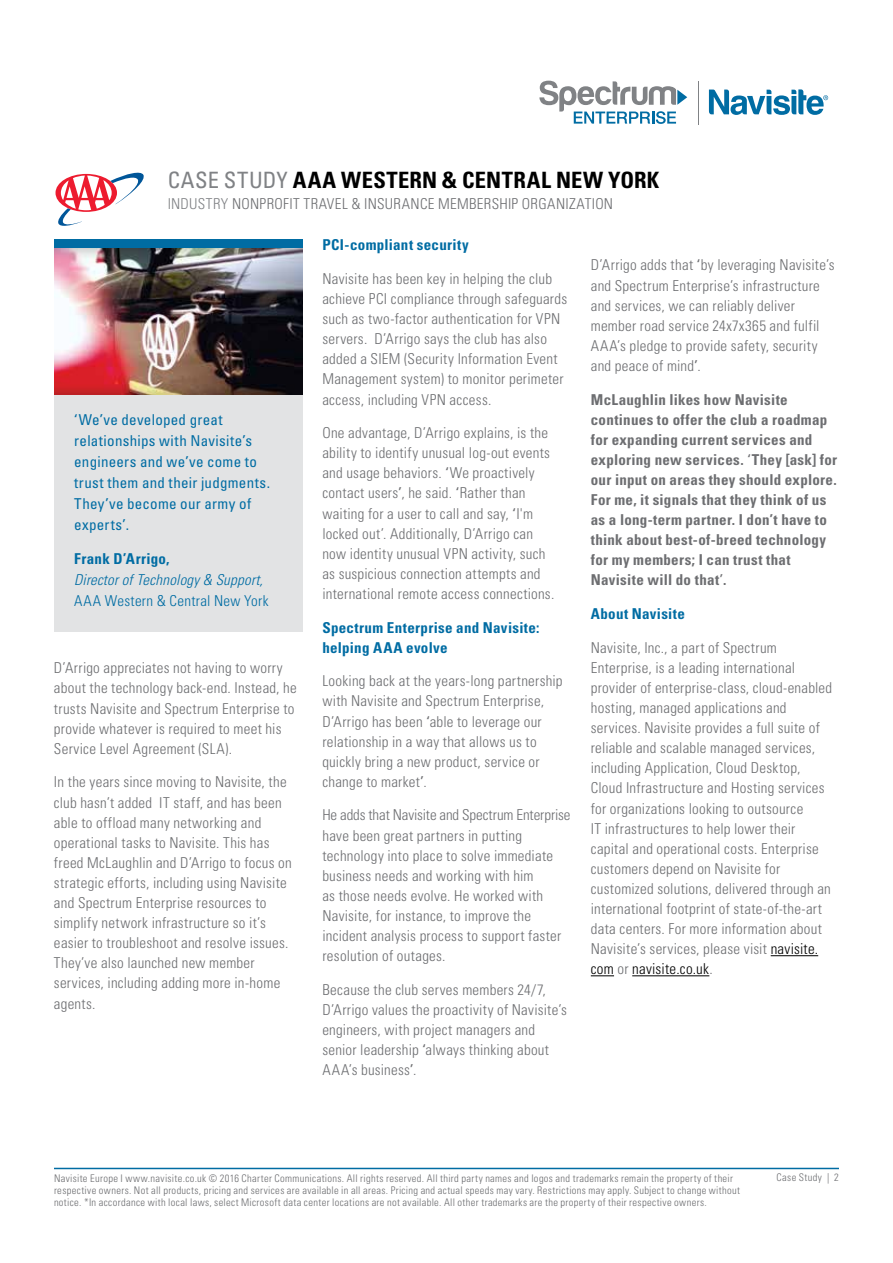
<style>
.page{position:relative;width:893px;height:1263px;background:#fff}
.page>*{position:absolute;margin:0;border:0;box-sizing:border-box;transform-origin:0 0}
.t1{font:700 condensed 22.5px "Univers LT Std";letter-spacing:.02em;color:#000}
.t2{font:300 condensed 15px/20.1px "Univers LT Std";letter-spacing:.015em;color:#6d6e71}
.t3{font:700 condensed 15px/20.1px "Univers LT Std";letter-spacing:.02em;color:#6d6e71}
.t4{font:condensed 15px/21px "Univers LT Std";letter-spacing:.02em;color:#006ca3}
.t5{font:700 condensed 15px/20.1px "Univers LT Std";letter-spacing:.02em;color:#006ca3}
.t6{font:italic 300 condensed 15px "Univers LT Std";letter-spacing:.01em;color:#006ca3}
.t7{font:300 condensed 15px "Univers LT Std";letter-spacing:.02em;color:#006ca3}
.t8{font:300 condensed 10.5px/12px "Univers LT Std";letter-spacing:.03em;color:#6d6e71}
.s1{font-weight:400;color:#808285}
.s2{color:#808285}
.s3{font-weight:400}
.s4{color:#000}
</style>
<div class="page">
<svg style="left:56px;top:172px;width:88px;height:54px"></svg>
<hr style="left:54px;top:1168px;width:785px;height:1px;background:#006ca3">
<svg style="left:709px;top:89px;width:119px;height:26px"></svg>
<hr style="left:698px;top:81px;width:1px;height:44px;background:#808285">
<svg style="left:539px;top:81px;width:148px;height:43px"></svg>
<div style="left:54px;top:239px;width:248px;height:392px;background:#e2e3e4"></div>
<img style="left:54px;top:247px;width:248px;height:147px">
<div style="left:54px;top:239px;width:248px;height:8px;background:#006ca3"></div>
<hr style="left:771px;top:955px;width:47px;height:1px;background:#000">
<svg style="left:591px;top:975px;width:23px;height:1px"></svg>
<hr style="left:632px;top:975px;width:77px;height:1px;background:#000">
<h1 class="t1" style="left:168px;top:166px;width:493px"><span class="s1">CASE STUDY</span> AAA WESTERN &amp; CENTRAL NEW YORK</h1>
<p class="t2" style="left:168px;top:194px;width:447px"><span class="s2">INDUSTRY</span> NONPROFIT TRAVEL &amp; INSURANCE MEMBERSHIP ORGANIZATION</p>
<p class="t4" style="left:74px;top:409px;width:197px">‘We’ve developed great relationships with Navisite’s engineers and we’ve come to trust them and their judgments.<br>They’ve become our army of experts’.</p>
<p class="t5" style="left:74px;top:549px;width:97px">Frank D’Arrigo,</p>
<p class="t6" style="left:74px;top:571px;width:190px">Director of Technology &amp; Support,</p>
<p class="t7" style="left:74px;top:592px;width:196px">AAA Western &amp; Central New York</p>
<p class="t2" style="left:54px;top:658px;width:244px">D’Arrigo appreciates not having to worry about the technology back-end. Instead, he trusts Navisite and Spectrum Enterprise to provide whatever is required to meet his Service Level Agreement (SLA).</p>
<p class="t2" style="left:54px;top:772px;width:239px">In the years since moving to Navisite, the club hasn’t added IT staff, and has been able to offload many networking and operational tasks to Navisite. This has freed McLaughlin and D’Arrigo to focus on strategic efforts, including using Navisite and Spectrum Enterprise resources to simplify network infrastructure so it’s easier to troubleshoot and resolve issues.<br>They’ve also launched new member services, including adding more in-home agents.</p>
<p class="t5" style="left:322px;top:235px;width:148px">PCI-compliant security</p>
<p class="t2" style="left:322px;top:269px;width:246px">Navisite has been key in helping the club achieve PCI compliance through safeguards such as two-factor authentication for VPN servers. D’Arrigo says the club has also added a SIEM (Security Information Event Management system) to monitor perimeter access, including VPN access.</p>
<p class="t2" style="left:322px;top:423px;width:233px">One advantage, D’Arrigo explains, is the ability to identify unusual log-out events and usage behaviors. <span class="s3">‘</span>We proactively contact users<span class="s3">’</span>, he said. <span class="s3">‘</span>Rather than waiting for a user to call and say, <span class="s3">‘</span>I'm locked out’. Additionally, D’Arrigo can now identity unusual VPN activity, such as suspicious connection attempts and international remote access connections.</p>
<p class="t5" style="left:322px;top:617px;width:219px">Spectrum Enterprise and Navisite: helping AAA evolve</p>
<p class="t2" style="left:322px;top:671px;width:242px">Looking back at the years-long partnership with Navisite and Spectrum Enterprise, D’Arrigo has been <span class="s3">‘</span>able to leverage our relationship in a way that allows us to quickly bring a new product, service or change to market<span class="s3">’</span>.</p>
<p class="t2" style="left:322px;top:805px;width:250px">He adds that Navisite and Spectrum Enterprise have been great partners in putting technology into place to solve immediate business needs and working with him<br>as those needs evolve. He worked with Navisite, for instance, to improve the incident analysis process to support faster resolution of outages.</p>
<p class="t2" style="left:322px;top:979px;width:246px">Because the club serves members 24/7, D’Arrigo values the proactivity of Navisite’s engineers, with project managers and senior leadership <span class="s3">‘</span>always thinking about AAA’s business<span class="s3">’</span>.</p>
<p class="t2" style="left:591px;top:255px;width:245px">D’Arrigo adds that <span class="s3">‘</span>by leveraging Navisite’s and Spectrum Enterprise’s infrastructure and services, we can reliably deliver member road service 24x7x365 and fulfil AAA’s pledge to provide safety, security and peace of mind<span class="s3">’</span>.</p>
<p class="t3" style="left:591px;top:389px;width:248px">McLaughlin likes how Navisite continues to offer the club a roadmap for expanding current services and exploring new services. <span class="s3">‘</span>They [ask] for our input on areas they should explore.<br>For me, it signals that they think of us as a long-term partner. I don’t have to think about best-of-breed technology for my members; I can trust that Navisite will do that<span class="s3">’</span>.</p>
<p class="t5" style="left:591px;top:604px;width:96px">About Navisite</p>
<p class="t2" style="left:591px;top:637px;width:243px">Navisite, Inc., a part of Spectrum Enterprise, is a leading international provider of enterprise-class, cloud-enabled hosting, managed applications and services. Navisite provides a full suite of reliable and scalable managed services, including Application, Cloud Desktop, Cloud Infrastructure and Hosting services for organizations looking to outsource<br>IT infrastructures to help lower their capital and operational costs. Enterprise customers depend on Navisite for customized solutions, delivered through an international footprint of state-of-the-art data centers. For more information about Navisite’s services, please visit <span class="s4">navisite. com</span> or <span class="s4">navisite.co.uk</span>.</p>
<p class="t8" style="left:54px;top:1172px;width:680px">Navisite Europe I www.navisite.co.uk © 2016 Charter Communications. All rights reserved. All third party names and logos and trademarks remain the property of their</p>
<p class="t8" style="left:776px;top:1172px;width:64px">Case Study | 2</p>
<p class="t8" style="left:54px;top:1184px;width:688px">respective owners. Not all products, pricing and services are available in all areas. Pricing and actual speeds may vary. Restrictions may apply. Subject to change without notice. *In accordance with local laws, select Microsoft data center locations are not available. All other trademarks are the property of their respective owners.</p>
</div>
